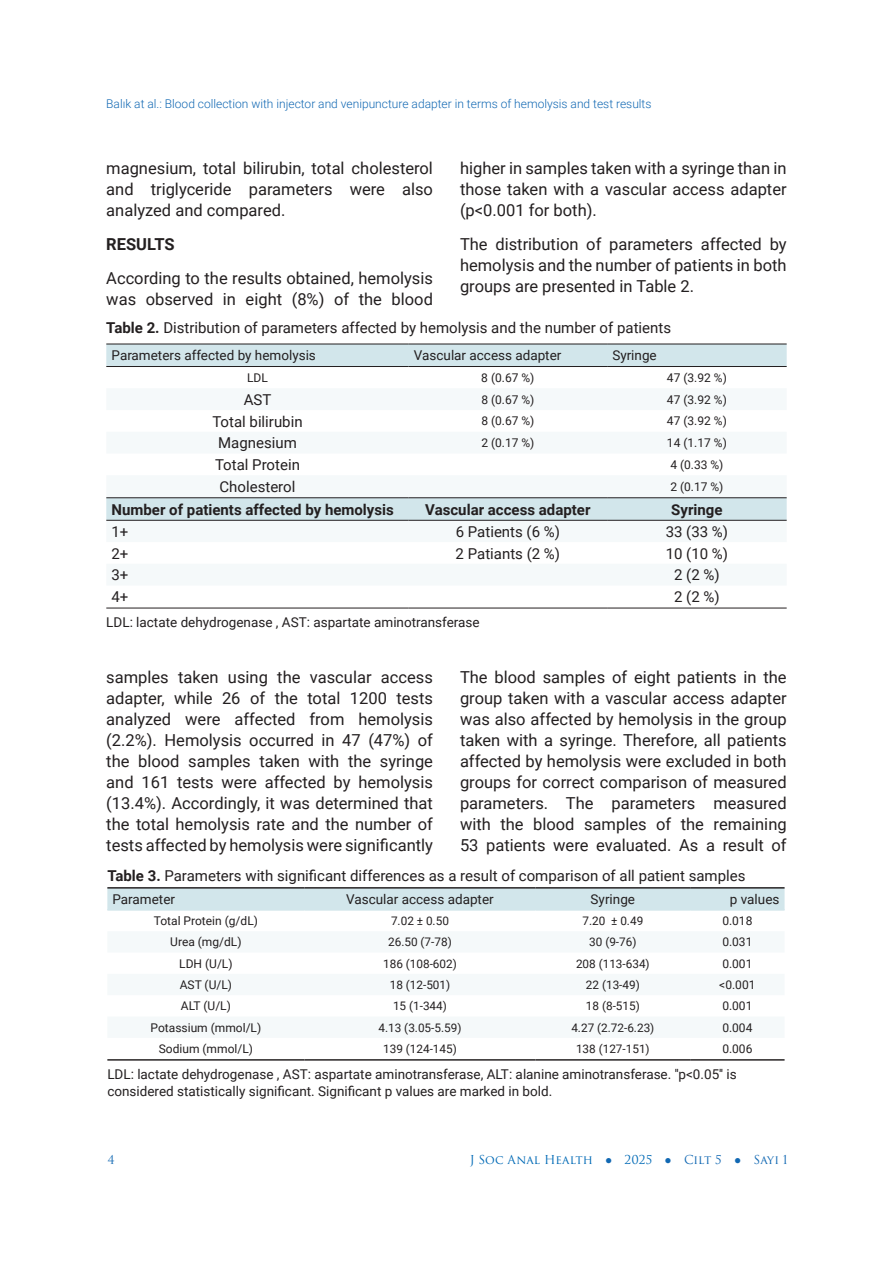
<style>
.page{position:relative;width:893px;height:1263px;background:#fff}
.page>*{position:absolute;margin:0;border:0;box-sizing:border-box;transform-origin:0 0}
.t1{font:16.5px/21px "Roboto";color:#231f20;text-align:justify}
.t2{font:700 16.5px "Roboto";color:#231f20}
.t3{font:15px "Roboto";color:#231f20}
.t4{font:700 15px "Roboto";color:#231f20}
.t5{font:13.5px/16.2px "Roboto";color:#231f20}
.t6{font:12px "Roboto";color:#231f20}
.t7{font:300 12px "Roboto";color:#1168b3}
.t8{font:12px "Trajan Pro 3";color:#016ab6}
.t9{font:12px "Trajan Pro 3";color:#1168b3}
.t10{font:11.7px "Roboto";color:#231f20}
.s1{font-weight:700}
.s2{font-family:"Sylfaen";color:#1168b3}
.s3{color:#1168b3}
</style>
<div class="page">
<div style="left:106px;top:345px;width:681px;height:21px;background:#d2e6eb"></div>
<svg style="left:106px;top:498px;width:681px;height:22px"></svg>
<hr style="left:106px;top:344px;width:303px;height:1px;background:#231f20">
<hr style="left:409px;top:344px;width:198px;height:1px;background:#231f20">
<hr style="left:607px;top:344px;width:180px;height:1px;background:#231f20">
<hr style="left:106px;top:366px;width:303px;height:1px;background:#231f20">
<hr style="left:409px;top:366px;width:198px;height:1px;background:#231f20">
<hr style="left:607px;top:366px;width:180px;height:1px;background:#231f20">
<hr style="left:106px;top:497px;width:303px;height:1px;background:#231f20">
<hr style="left:409px;top:497px;width:198px;height:1px;background:#231f20">
<hr style="left:607px;top:497px;width:180px;height:1px;background:#231f20">
<hr style="left:106px;top:520px;width:303px;height:1px;background:#231f20">
<hr style="left:409px;top:520px;width:198px;height:1px;background:#231f20">
<hr style="left:607px;top:520px;width:180px;height:1px;background:#231f20">
<hr style="left:106px;top:608px;width:303px;height:1px;background:#231f20">
<hr style="left:409px;top:608px;width:198px;height:1px;background:#231f20">
<hr style="left:607px;top:608px;width:180px;height:1px;background:#231f20">
<div style="left:107px;top:888px;width:678px;height:21px;background:#d2e6eb"></div>
<hr style="left:107px;top:909px;width:197px;height:2px;background:#d2e6eb">
<hr style="left:304px;top:909px;width:231px;height:2px;background:#d2e6eb">
<hr style="left:535px;top:909px;width:155px;height:2px;background:#d2e6eb">
<hr style="left:690px;top:909px;width:95px;height:2px;background:#d2e6eb">
<hr style="left:107px;top:887px;width:197px;height:1px;background:#231f20">
<hr style="left:304px;top:887px;width:231px;height:1px;background:#231f20">
<hr style="left:535px;top:887px;width:155px;height:1px;background:#231f20">
<hr style="left:690px;top:887px;width:95px;height:1px;background:#231f20">
<hr style="left:107px;top:1059px;width:197px;height:1px;background:#231f20">
<hr style="left:304px;top:1059px;width:231px;height:1px;background:#231f20">
<hr style="left:535px;top:1059px;width:155px;height:1px;background:#231f20">
<hr style="left:690px;top:1059px;width:95px;height:1px;background:#231f20">
<p class="t7" style="left:106px;top:95px;width:547px">Balık at al.: Blood collection with injector and venipuncture adapter in terms of hemolysis and test results</p>
<p class="t1" style="left:106px;top:157px;width:328px">magnesium, total bilirubin, total cholesterol and triglyceride parameters were also analyzed and compared.</p>
<p class="t2" style="left:106px;top:232px;width:70px">RESULTS</p>
<p class="t1" style="left:106px;top:267px;width:328px">According to the results obtained, hemolysis was observed in eight (8%) of the blood</p>
<p class="t1" style="left:460px;top:157px;width:328px">higher in samples taken with a syringe than in those taken with a vascular access adapter (p&lt;0.001 for both).</p>
<p class="t1" style="left:460px;top:233px;width:328px">The distribution of parameters affected by hemolysis and the number of patients in both groups are presented in Table 2.</p>
<p class="t3" style="left:106px;top:317px;width:566px"><span class="s1">Table 2.</span> Distribution of parameters affected by hemolysis and the number of patients</p>
<p class="t5" style="left:112px;top:347px;width:206px">Parameters affected by hemolysis</p>
<p class="t5" style="left:414px;top:347px;width:149px">Vascular access adapter</p>
<p class="t5" style="left:612px;top:347px;width:46px">Syringe</p>
<p class="t6" style="left:247px;top:369px;width:22px">LDL</p>
<p class="t6" style="left:481px;top:369px;width:55px">8 (0.67 %)</p>
<p class="t6" style="left:667px;top:369px;width:61px">47 (3.92 %)</p>
<p class="t3" style="left:244px;top:389px;width:29px">AST</p>
<p class="t6" style="left:481px;top:391px;width:55px">8 (0.67 %)</p>
<p class="t6" style="left:667px;top:391px;width:61px">47 (3.92 %)</p>
<p class="t3" style="left:212px;top:411px;width:92px">Total bilirubin</p>
<p class="t6" style="left:481px;top:413px;width:55px">8 (0.67 %)</p>
<p class="t6" style="left:667px;top:413px;width:61px">47 (3.92 %)</p>
<p class="t3" style="left:218px;top:432px;width:80px">Magnesium</p>
<p class="t6" style="left:481px;top:434px;width:55px">2 (0.17 %)</p>
<p class="t6" style="left:667px;top:434px;width:61px">14 (1.17 %)</p>
<p class="t3" style="left:215px;top:454px;width:86px">Total Protein</p>
<p class="t6" style="left:670px;top:456px;width:55px">4 (0.33 %)</p>
<p class="t3" style="left:220px;top:476px;width:77px">Cholesterol</p>
<p class="t6" style="left:670px;top:478px;width:55px">2 (0.17 %)</p>
<p class="t4" style="left:112px;top:499px;width:284px">Number of patients affected by hemolysis</p>
<p class="t4" style="left:425px;top:499px;width:167px">Vascular access adapter</p>
<p class="t4" style="left:671px;top:499px;width:53px">Syringe</p>
<p class="t3" style="left:112px;top:521px;width:18px">1+</p>
<p class="t3" style="left:456px;top:521px;width:106px">6 Patients (6 %)</p>
<p class="t3" style="left:666px;top:521px;width:64px">33 (33 %)</p>
<p class="t3" style="left:112px;top:543px;width:18px">2+</p>
<p class="t3" style="left:456px;top:543px;width:106px">2 Patiants (2 %)</p>
<p class="t3" style="left:666px;top:543px;width:64px">10 (10 %)</p>
<p class="t3" style="left:112px;top:564px;width:18px">3+</p>
<p class="t3" style="left:674px;top:564px;width:47px">2 (2 %)</p>
<p class="t3" style="left:112px;top:586px;width:18px">4+</p>
<p class="t3" style="left:674px;top:586px;width:47px">2 (2 %)</p>
<p class="t5" style="left:106px;top:614px;width:375px">LDL: lactate dehydrogenase , AST: aspartate aminotransferase</p>
<p class="t1" style="left:106px;top:666px;width:328px">samples taken using the vascular access adapter, while 26 of the total 1200 tests analyzed were affected from hemolysis (2.2%). Hemolysis occurred in 47 (47%) of the blood samples taken with the syringe and 161 tests were affected by hemolysis (13.4%). Accordingly, it was determined that the total hemolysis rate and the number of tests affected by hemolysis were significantly</p>
<p class="t1" style="left:460px;top:666px;width:328px">The blood samples of eight patients in the group taken with a vascular access adapter was also affected by hemolysis in the group taken with a syringe. Therefore, all patients affected by hemolysis were excluded in both groups for correct comparison of measured parameters. The parameters measured with the blood samples of the remaining 53 patients were evaluated. As a result of</p>
<p class="t3" style="left:107px;top:865px;width:640px"><span class="s1">Table 3.</span> Parameters with significant differences as a result of comparison of all patient samples</p>
<p class="t5" style="left:113px;top:890px;width:64px">Parameter</p>
<p class="t5" style="left:346px;top:890px;width:149px">Vascular access adapter</p>
<p class="t5" style="left:591px;top:890px;width:46px">Syringe</p>
<p class="t5" style="left:730px;top:890px;width:51px">p values</p>
<p class="t6" style="left:154px;top:913px;width:106px">Total Protein (g/dL)</p>
<p class="t10" style="left:391px;top:913px;width:59px">7.02 ± 0.50</p>
<p class="t10" style="left:582px;top:913px;width:62px">7.20 ± 0.49</p>
<p class="t6" style="left:722px;top:913px;width:32px">0.018</p>
<p class="t6" style="left:170px;top:934px;width:73px">Urea (mg/dL)</p>
<p class="t10" style="left:388px;top:934px;width:65px">26.50 (7-78)</p>
<p class="t10" style="left:589px;top:934px;width:49px">30 (9-76)</p>
<p class="t6" style="left:722px;top:934px;width:32px">0.031</p>
<p class="t6" style="left:179px;top:955px;width:55px">LDH (U/L)</p>
<p class="t10" style="left:383px;top:955px;width:75px">186 (108-602)</p>
<p class="t10" style="left:576px;top:955px;width:75px">208 (113-634)</p>
<p class="t6" style="left:722px;top:955px;width:32px">0.001</p>
<p class="t6" style="left:180px;top:976px;width:54px">AST (U/L)</p>
<p class="t10" style="left:390px;top:976px;width:62px">18 (12-501)</p>
<p class="t10" style="left:586px;top:976px;width:55px">22 (13-49)</p>
<p class="t6" style="left:719px;top:976px;width:38px">&lt;0.001</p>
<p class="t6" style="left:181px;top:998px;width:52px">ALT (U/L)</p>
<p class="t10" style="left:393px;top:998px;width:55px">15 (1-344)</p>
<p class="t10" style="left:586px;top:998px;width:55px">18 (8-515)</p>
<p class="t6" style="left:722px;top:998px;width:32px">0.001</p>
<p class="t6" style="left:151px;top:1019px;width:112px">Potassium (mmol/L)</p>
<p class="t10" style="left:378px;top:1019px;width:85px">4.13 (3.05-5.59)</p>
<p class="t10" style="left:571px;top:1019px;width:85px">4.27 (2.72-6.23)</p>
<p class="t6" style="left:722px;top:1019px;width:32px">0.004</p>
<p class="t6" style="left:159px;top:1040px;width:96px">Sodium (mmol/L)</p>
<p class="t10" style="left:383px;top:1040px;width:75px">139 (124-145)</p>
<p class="t10" style="left:576px;top:1040px;width:75px">138 (127-151)</p>
<p class="t6" style="left:722px;top:1040px;width:32px">0.006</p>
<p class="t5" style="left:107px;top:1066px;width:631px">LDL: lactate dehydrogenase , AST: aspartate aminotransferase, ALT: alanine aminotransferase. ''p&lt;0.05'' is considered statistically significant. Significant p values are marked in bold.</p>
<p class="t9" style="left:107px;top:1152px;width:9px">4</p>
<p class="t8" style="left:470px;top:1152px;width:320px">J Soc Anal Health <span class="s2">●</span> 2025 <span class="s2">●</span> <span class="s3">Cilt 5</span> <span class="s2">●</span> <span class="s3">Sayı 1</span></p>
</div>
